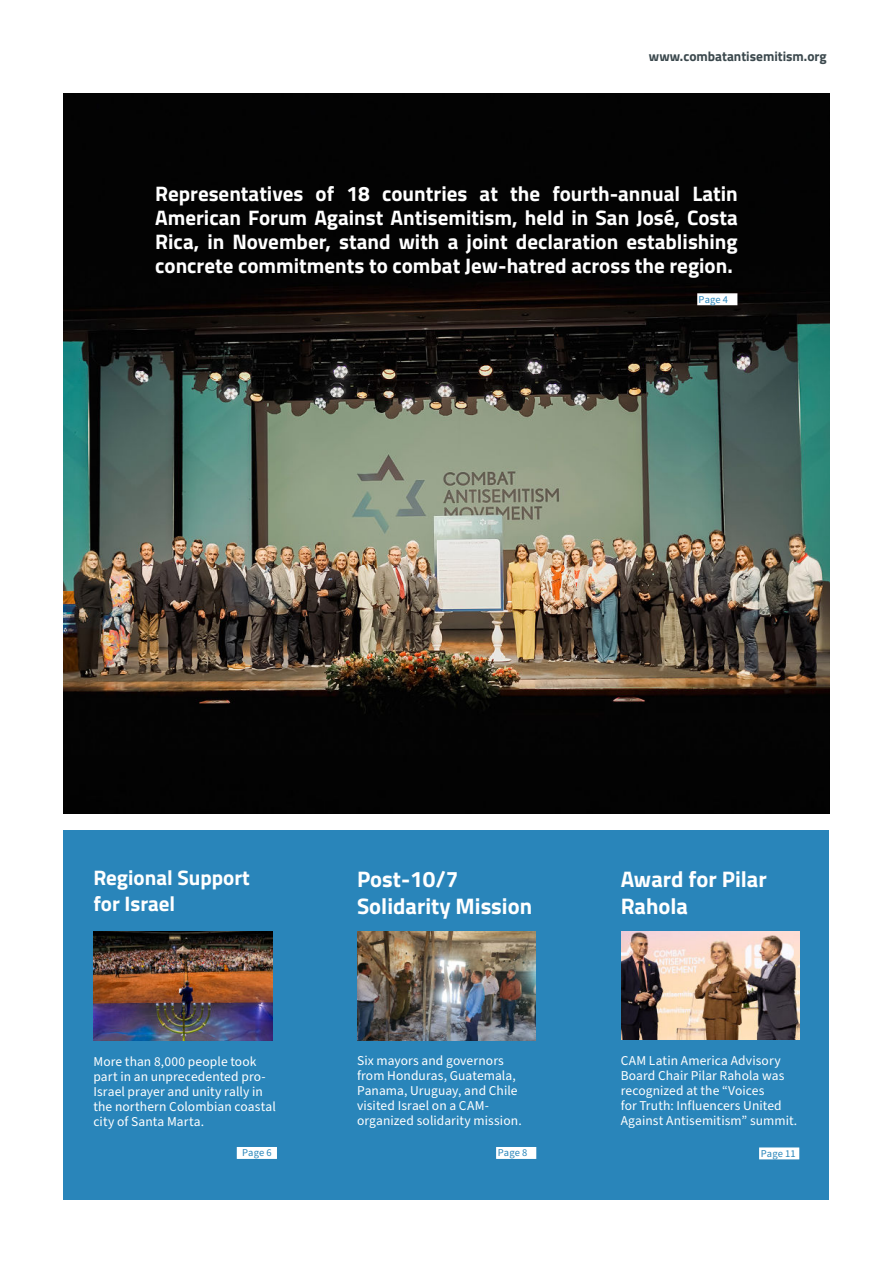
<style>
.page{position:relative;width:893px;height:1263px;background:#fff}
.page>*{position:absolute;margin:0;border:0;box-sizing:border-box;transform-origin:0 0}
.t1{font:700 22.5px/27px "Titillium Web";color:#fff}
.t2{font:700 21px/24px "Titillium Web";color:#fff;text-align:justify}
.t3{font:13.5px/15px "Source Sans Pro";letter-spacing:.005em;color:#fff}
.t4{font:700 13.5px "Titillium Web";color:#3b484d}
.t5{font:10.5px "Source Sans Pro";letter-spacing:.01em;color:#2985ba}
</style>
<div class="page">
<div style="left:64px;top:831px;width:765px;height:369px;background:#2985ba"></div>
<img style="left:64px;top:94px;width:765px;height:720px">
<img style="left:93px;top:932px;width:179px;height:108px">
<img style="left:357px;top:932px;width:179px;height:108px">
<img style="left:621px;top:931px;width:178px;height:109px">
<div style="left:759px;top:1147px;width:40px;height:12px;background:#fff;border:2px solid #fff"></div>
<div style="left:496px;top:1147px;width:40px;height:12px;background:#fff;border:2px solid #fff"></div>
<div style="left:237px;top:1147px;width:40px;height:12px;background:#fff;border:2px solid #fff"></div>
<div style="left:697px;top:293px;width:40px;height:12px;background:#fff;border:2px solid #fff"></div>
<p class="t4" style="left:649px;top:51px;width:179px">www.combatantisemitism.org</p>
<p class="t2" style="left:155px;top:184px;width:584px">Representatives of 18 countries at the fourth-annual Latin American Forum Against Antisemitism, held in San José, Costa Rica, in November, stand with a joint declaration establishing concrete commitments to combat Jew-hatred across the region.</p>
<p class="t5" style="left:699px;top:294px;width:31px">Page 4</p>
<h2 class="t2" style="left:93px;top:867px;width:158px;line-height:25.5px">Regional Support for Israel</h2>
<h1 class="t1" style="left:357px;top:867px;width:177px">Post-10/7<br>Solidarity Mission</h1>
<p class="t3" style="left:93px;top:1054px;width:184px">More than 8,000 people took part in an unprecedented pro-<br>Israel prayer and unity rally in the northern Colombian coastal city of Santa Marta.</p>
<p class="t3" style="left:357px;top:1053px;width:166px">Six mayors and governors from Honduras, Guatemala,<br>Panama, Uruguay, and Chile visited Israel on a CAM&shy;organized solidarity mission.</p>
<h1 class="t1" style="left:621px;top:867px;width:148px">Award for Pilar<br>Rahola</h1>
<p class="t3" style="left:621px;top:1053px;width:178px">CAM Latin America Advisory<br>Board Chair Pilar Rahola was recognized at the “Voices<br>for Truth: Influencers United<br>Against Antisemitism” summit.</p>
<p class="t5" style="left:242px;top:1147px;width:31px">Page 6</p>
<p class="t5" style="left:498px;top:1147px;width:31px">Page 8</p>
<p class="t5" style="left:761px;top:1148px;width:36px">Page 11</p>
</div>
